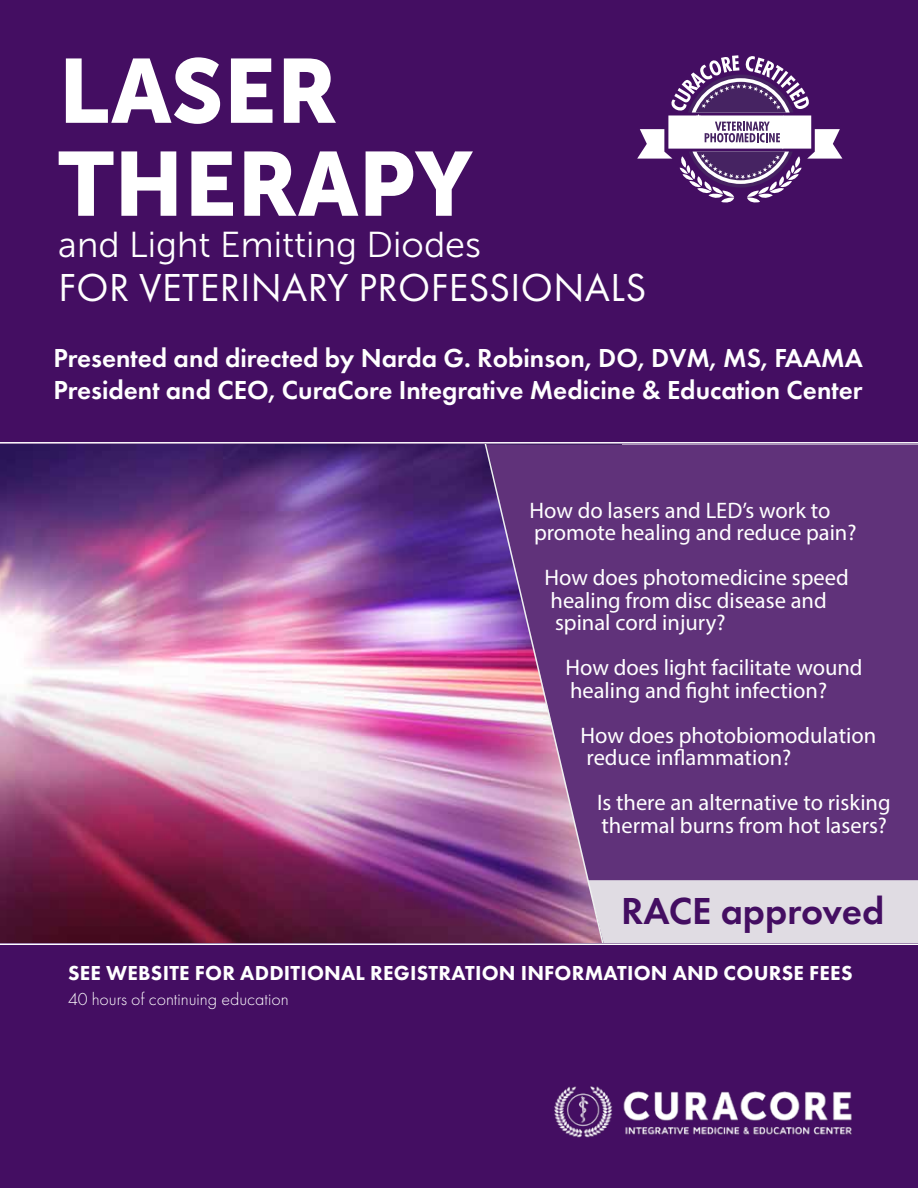
<style>
.page{position:relative;width:918px;height:1188px;background:#fff}
.page>*{position:absolute;margin:0;border:0;box-sizing:border-box;transform-origin:0 0}
.t1{font:90px/93px "Museo Sans 900";color:#fff}
.t2{font:40.5px "Futura PT";letter-spacing:.01em;color:#fff}
.t3{font:600 39px "Futura PT";color:#440e62}
.t4{font:36px "Museo Sans 300";color:#fff}
.t5{font:600 27px/32.4px "Futura PT";color:#fff}
.t6{font:22.5px/22.5px "Myriad Pro";color:#fff}
.t7{font:800 21px "Futura PT";letter-spacing:.01em;color:#fff}
.t8{font:300 18px "Futura PT";color:#fff}
</style>
<div class="page">
<img style="left:0;top:444px;width:483px;height:500px">
<div style="left:605px;top:444px;width:313px;height:436px;background:#60327a"></div>
<div style="left:605px;top:880px;width:313px;height:64px;background:#e0dce3"></div>
<img style="left:483px;top:444px;width:122px;height:500px">
<div style="left:0;top:0;width:918px;height:444px;background:#440e62"></div>
<hr style="left:0;top:442px;width:918px;height:2px;background:#fff">
<div style="left:0;top:944px;width:918px;height:244px;background:#440e62"></div>
<hr style="left:0;top:944px;width:918px;height:1px;background:#fff">
<img style="left:554px;top:1086px;width:298px;height:52px">
<svg style="left:637px;top:55px;width:205px;height:148px"></svg>
<h1 class="t1" style="left:58px;top:44px;width:416px">LASER<br>THERAPY</h1>
<h3 class="t4" style="left:58px;top:225px;width:424px">and Light Emitting Diodes</h3>
<h2 class="t2" style="left:59px;top:263px;width:589px">FOR VETERINARY PROFESSIONALS</h2>
<p class="t5" style="left:53px;top:341px;width:811px">Presented and directed by Narda G. Robinson, DO, DVM, MS, FAAMA<br>President and CEO, CuraCore Integrative Medicine &amp; Education Center</p>
<p class="t6" style="left:530px;top:499px;width:329px">How do lasers and LED’s work to promote healing and reduce pain?</p>
<p class="t6" style="left:545px;top:566px;width:306px">How does photomedicine speed healing from disc disease and spinal cord injury?</p>
<p class="t6" style="left:566px;top:656px;width:299px">How does light facilitate wound healing and fight infection?</p>
<p class="t6" style="left:581px;top:724px;width:297px">How does photobiomodulation reduce inflammation?</p>
<p class="t6" style="left:597px;top:791px;width:295px">Is there an alternative to risking thermal burns from hot lasers?</p>
<h3 class="t3" style="left:621px;top:886px;width:265px">RACE approved</h3>
<p class="t7" style="left:68px;top:960px;width:786px">SEE WEBSITE FOR ADDITIONAL REGISTRATION INFORMATION AND COURSE FEES</p>
<p class="t8" style="left:68px;top:989px;width:222px">40 hours of continuing education</p>
</div>
